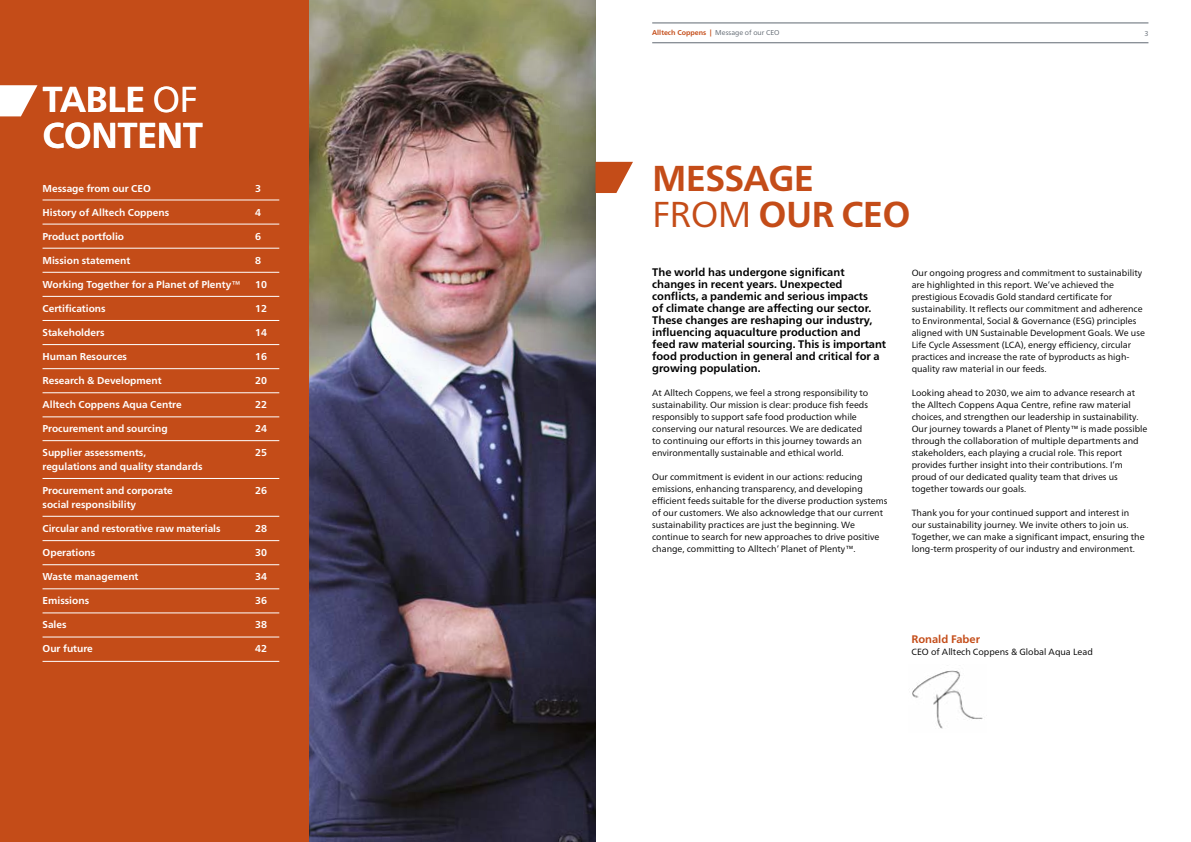
<style>
.page{position:relative;width:1191px;height:842px;background:#fff}
.page>*{position:absolute;margin:0;border:0;box-sizing:border-box;transform-origin:0 0}
.t1{font:700 36px/36px "Frutiger Neue LTW1 G";letter-spacing:-.02em;color:#c44c18}
.t2{font:700 36px/36px "Frutiger Neue LTW1 G";letter-spacing:-.02em;color:#fff}
.t3{font:700 11px/12px "Frutiger Neue LTW1 G";color:#000}
.t4{font:700 11px "Frutiger Neue LTW1 G";color:#c44c18}
.t5{font:700 10px/14px "Frutiger Neue LTW1 G";color:#fff}
.t6{font:9px/12px "Frutiger Neue LTW1 G";color:#000}
.t7{font:700 7px "Frutiger Neue LTW1 G";color:#c44c18}
.t8{font:7px "Frutiger Neue LTW1 G";color:#616972}
.s1{font-weight:400}
.s2{font-weight:400;color:#616972}
</style>
<div class="page">
<div style="left:0;top:0;width:309px;height:842px;background:#c44c18"></div>
<hr style="left:43px;top:224px;width:236px;height:1px;background:#fff">
<hr style="left:43px;top:248px;width:236px;height:1px;background:#fff">
<hr style="left:43px;top:344px;width:236px;height:1px;background:#fff">
<hr style="left:43px;top:272px;width:236px;height:1px;background:#fff">
<hr style="left:43px;top:368px;width:236px;height:1px;background:#fff">
<hr style="left:43px;top:296px;width:236px;height:1px;background:#fff">
<hr style="left:43px;top:393px;width:236px;height:1px;background:#fff">
<hr style="left:43px;top:320px;width:236px;height:1px;background:#fff">
<hr style="left:43px;top:417px;width:236px;height:1px;background:#fff">
<img style="left:912px;top:670px;width:71px;height:59px">
<img style="left:309px;top:0;width:230px;height:842px">
<hr style="left:43px;top:200px;width:236px;height:1px;background:#fff">
<hr style="left:43px;top:440px;width:236px;height:1px;background:#fff">
<hr style="left:43px;top:478px;width:236px;height:1px;background:#fff">
<hr style="left:43px;top:516px;width:236px;height:1px;background:#fff">
<hr style="left:43px;top:613px;width:236px;height:1px;background:#fff">
<hr style="left:43px;top:540px;width:236px;height:1px;background:#fff">
<hr style="left:43px;top:637px;width:236px;height:1px;background:#fff">
<hr style="left:43px;top:661px;width:236px;height:1px;background:#fff">
<hr style="left:43px;top:564px;width:236px;height:1px;background:#fff">
<hr style="left:43px;top:589px;width:236px;height:1px;background:#fff">
<svg style="left:539px;top:0;width:56px;height:842px"></svg>
<svg style="left:595px;top:162px;width:38px;height:31px"></svg>
<svg style="left:0;top:85px;width:38px;height:31px"></svg>
<hr style="left:652px;top:43px;width:496px;height:1px;background:#616972">
<hr style="left:652px;top:23px;width:496px;height:1px;background:#616972">
<h1 class="t2" style="left:43px;top:79px;width:162px">TABLE <span class="s1">OF<br></span>CONTENT</h1>
<p class="t5" style="left:43px;top:181px;width:110px">Message from our CEO</p>
<p class="t5" style="left:43px;top:205px;width:128px">History of Alltech Coppens</p>
<p class="t5" style="left:43px;top:229px;width:83px">Product portfolio</p>
<p class="t5" style="left:43px;top:253px;width:89px">Mission statement</p>
<p class="t5" style="left:43px;top:277px;width:199px">Working Together for a Planet of Plenty™</p>
<p class="t5" style="left:43px;top:301px;width:65px">Certifications</p>
<p class="t5" style="left:43px;top:325px;width:63px">Stakeholders</p>
<p class="t5" style="left:43px;top:349px;width:86px">Human Resources</p>
<p class="t5" style="left:43px;top:373px;width:121px">Research &amp; Development</p>
<p class="t5" style="left:43px;top:397px;width:141px">Alltech Coppens Aqua Centre</p>
<p class="t5" style="left:43px;top:421px;width:127px">Procurement and sourcing</p>
<p class="t5" style="left:43px;top:445px;width:161px">Supplier assessments, regulations and quality standards</p>
<p class="t5" style="left:43px;top:483px;width:132px">Procurement and corporate social responsibility</p>
<p class="t5" style="left:43px;top:521px;width:180px">Circular and restorative raw materials</p>
<p class="t5" style="left:43px;top:545px;width:54px">Operations</p>
<p class="t5" style="left:43px;top:569px;width:97px">Waste management</p>
<p class="t5" style="left:43px;top:593px;width:48px">Emissions</p>
<p class="t5" style="left:43px;top:617px;width:26px">Sales</p>
<p class="t5" style="left:43px;top:641px;width:52px">Our future</p>
<p class="t5" style="left:255px;top:181px;width:7px">3</p>
<p class="t5" style="left:255px;top:205px;width:7px">4</p>
<p class="t5" style="left:255px;top:229px;width:7px">6</p>
<p class="t5" style="left:255px;top:253px;width:7px">8</p>
<p class="t5" style="left:255px;top:277px;width:13px">10</p>
<p class="t5" style="left:255px;top:301px;width:13px">12</p>
<p class="t5" style="left:255px;top:325px;width:13px">14</p>
<p class="t5" style="left:255px;top:349px;width:13px">16</p>
<p class="t5" style="left:255px;top:373px;width:13px">20</p>
<p class="t5" style="left:255px;top:397px;width:13px">22</p>
<p class="t5" style="left:255px;top:421px;width:13px">24</p>
<p class="t5" style="left:255px;top:445px;width:13px">25</p>
<p class="t5" style="left:255px;top:483px;width:13px">26</p>
<p class="t5" style="left:255px;top:521px;width:13px">28</p>
<p class="t5" style="left:255px;top:545px;width:13px">30</p>
<p class="t5" style="left:255px;top:569px;width:13px">34</p>
<p class="t5" style="left:255px;top:593px;width:13px">36</p>
<p class="t5" style="left:255px;top:617px;width:13px">38</p>
<p class="t5" style="left:255px;top:641px;width:13px">42</p>
<p class="t7" style="left:652px;top:28px;width:129px">Alltech Coppens | <span class="s2">Message of our CEO</span></p>
<p class="t8" style="left:1144px;top:28px;width:6px">3</p>
<h1 class="t1" style="left:652px;top:158px;width:260px">MESSAGE<br><span class="s1">FROM</span> OUR CEO</h1>
<p class="t3" style="left:652px;top:265px;width:235px">The world has undergone significant changes in recent years. Unexpected conflicts, a pandemic and serious impacts<br>of climate change are affecting our sector.<br>These changes are reshaping our industry, influencing aquaculture production and feed raw material sourcing. This is important food production in general and critical for a growing population.</p>
<p class="t6" style="left:652px;top:386px;width:218px">At Alltech Coppens, we feel a strong responsibility to sustainability. Our mission is clear: produce fish feeds responsibly to support safe food production while conserving our natural resources. We are dedicated to continuing our efforts in this journey towards an environmentally sustainable and ethical world.</p>
<p class="t6" style="left:652px;top:470px;width:237px">Our commitment is evident in our actions: reducing emissions, enhancing transparency, and developing efficient feeds suitable for the diverse production systems of our customers. We also acknowledge that our current sustainability practices are just the beginning. We continue to search for new approaches to drive positive change, committing to Alltech’ Planet of Plenty™.</p>
<p class="t6" style="left:911px;top:266px;width:235px">Our ongoing progress and commitment to sustainability are highlighted in this report. We’ve achieved the prestigious Ecovadis Gold standard certificate for sustainability. It reflects our commitment and adherence to Environmental, Social &amp; Governance (ESG) principles aligned with UN Sustainable Development Goals. We use Life Cycle Assessment (LCA), energy efficiency, circular practices and increase the rate of byproducts as high&shy;quality raw material in our feeds.</p>
<p class="t6" style="left:911px;top:386px;width:237px">Looking ahead to 2030, we aim to advance research at the Alltech Coppens Aqua Centre, refine raw material choices, and strengthen our leadership in sustainability.<br>Our journey towards a Planet of Plenty™ is made possible through the collaboration of multiple departments and stakeholders, each playing a crucial role. This report provides further insight into their contributions. I’m proud of our dedicated quality team that drives us together towards our goals.</p>
<p class="t6" style="left:911px;top:506px;width:234px">Thank you for your continued support and interest in our sustainability journey. We invite others to join us.<br>Together, we can make a significant impact, ensuring the long-term prosperity of our industry and environment.</p>
<p class="t4" style="left:911px;top:631px;width:70px">Ronald Faber</p>
<p class="t6" style="left:911px;top:645px;width:183px">CEO of Alltech Coppens &amp; Global Aqua Lead</p>
</div>
